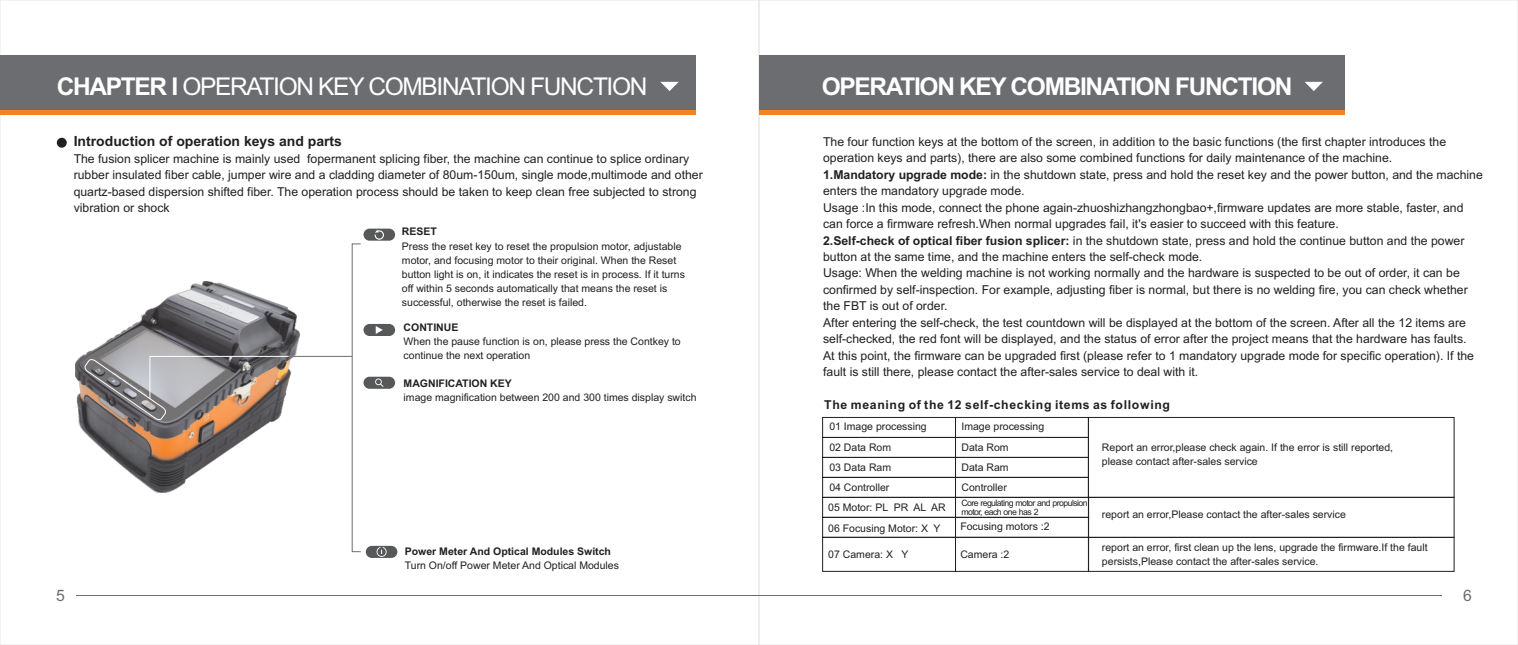
<style>
.page{position:relative;width:1518px;height:645px;background:#fff}
.page>*{position:absolute;margin:0;border:0;box-sizing:border-box;transform-origin:0 0}
.t1{font:24.5px "Arial";letter-spacing:-.055em;color:#fff}
.t2{font:700 24.5px "Arial";letter-spacing:-.055em;color:#fff}
.t3{font:15.75px "Arial";color:#6c6d70}
.t4{font:700 14px "Arial";color:#231f20}
.t5{font:12.25px/16.4px "Arial";color:#231f20}
.t6{font:700 12.25px "Arial";letter-spacing:.055em;color:#231f20}
.t7{font:10.5px/14px "Arial";color:#231f20}
.t8{font:700 10.5px "Arial";color:#231f20}
.t9{font:8.75px/8.6px "Arial";letter-spacing:-.065em;color:#231f20}
.s1{font-weight:700}
</style>
<div class="page">
<img style="left:75px;top:282px;width:225px;height:210px">
<div style="left:1px;top:56px;width:695px;height:54px;background:#6c6d70"></div>
<hr style="left:1px;top:110px;width:695px;height:4px;background:#f58220">
<div style="left:363px;top:229px;width:32px;height:12px;background:#57585a;border-radius:6px"></div>
<div style="left:363px;top:324px;width:32px;height:12px;background:#57585a;border-radius:6px"></div>
<svg style="left:376px;top:326px;width:7px;height:8px"></svg>
<svg style="left:375px;top:230px;width:9px;height:10px"></svg>
<div style="left:352px;top:243px;width:9px;height:309px;border:1px solid #6c6d70"></div>
<hr style="left:759px;top:110px;width:585px;height:4px;background:#f58220">
<div style="left:759px;top:56px;width:585px;height:54px;background:#6c6d70"></div>
<svg style="left:1305px;top:82px;width:18px;height:9px"></svg>
<hr style="left:77px;top:595px;width:682px;height:1px;background:#6c6d70">
<hr style="left:759px;top:595px;width:682px;height:1px;background:#6c6d70">
<svg style="left:660px;top:82px;width:19px;height:9px"></svg>
<div style="left:57px;top:138px;width:10px;height:10px;background:#231f20;border-radius:50%"></div>
<div style="left:366px;top:546px;width:31px;height:12px;background:#57585a;border-radius:6px"></div>
<svg style="left:377px;top:547px;width:10px;height:10px"></svg>
<div style="left:363px;top:377px;width:32px;height:12px;background:#57585a;border-radius:6px"></div>
<svg style="left:375px;top:378px;width:8px;height:9px"></svg>
<div style="left:822px;top:417px;width:134px;height:21px;border:1px solid #231f20"></div>
<div style="left:955px;top:417px;width:134px;height:21px;border:1px solid #231f20"></div>
<div style="left:822px;top:437px;width:134px;height:21px;border:1px solid #231f20"></div>
<div style="left:955px;top:437px;width:134px;height:21px;border:1px solid #231f20"></div>
<div style="left:822px;top:457px;width:134px;height:21px;border:1px solid #231f20"></div>
<div style="left:955px;top:457px;width:134px;height:21px;border:1px solid #231f20"></div>
<div style="left:822px;top:477px;width:134px;height:21px;border:1px solid #231f20"></div>
<div style="left:955px;top:477px;width:134px;height:21px;border:1px solid #231f20"></div>
<div style="left:822px;top:497px;width:134px;height:21px;border:1px solid #231f20"></div>
<div style="left:955px;top:497px;width:134px;height:21px;border:1px solid #231f20"></div>
<div style="left:822px;top:517px;width:134px;height:21px;border:1px solid #231f20"></div>
<div style="left:955px;top:517px;width:134px;height:21px;border:1px solid #231f20"></div>
<div style="left:822px;top:537px;width:134px;height:35px;border:1px solid #231f20"></div>
<div style="left:955px;top:537px;width:134px;height:35px;border:1px solid #231f20"></div>
<div style="left:1088px;top:417px;width:367px;height:81px;border:1px solid #231f20"></div>
<div style="left:1088px;top:497px;width:367px;height:41px;border:1px solid #231f20"></div>
<div style="left:1088px;top:537px;width:367px;height:35px;border:1px solid #231f20"></div>
<svg style="left:84px;top:355px;width:269px;height:66px"></svg>
<h1 class="t1" style="left:57px;top:77px;width:592px"><span class="s1">CHAPTER I</span> OPERATION KEY COMBINATION FUNCTION</h1>
<p class="t4" style="left:74px;top:136px;width:270px">Introduction of operation keys and parts</p>
<p class="t5" style="left:74px;top:151px;width:631px">The fusion splicer machine is mainly used fopermanent splicing fiber, the machine can continue to splice ordinary rubber insulated fiber cable, jumper wire and a cladding diameter of 80um-150um, single mode,multimode and other quartz-based dispersion shifted fiber. The operation process should be taken to keep clean free subjected to strong vibration or shock</p>
<p class="t8" style="left:402px;top:228px;width:37px">RESET</p>
<p class="t7" style="left:402px;top:240px;width:285px">Press the reset key to reset the propulsion motor, adjustable motor, and focusing motor to their original. When the Reset button light is on, it indicates the reset is in process. If it turns off within 5 seconds automatically that means the reset is successful, otherwise the reset is failed.</p>
<p class="t8" style="left:404px;top:323px;width:56px">CONTINUE</p>
<p class="t7" style="left:404px;top:335px;width:279px">When the pause function is on, please press the Contkey to continue the next operation</p>
<p class="t8" style="left:404px;top:379px;width:110px">MAGNIFICATION KEY</p>
<p class="t7" style="left:404px;top:391px;width:294px">image magnification between 200 and 300 times display switch</p>
<p class="t8" style="left:405px;top:548px;width:208px">Power Meter And Optical Modules Switch</p>
<p class="t7" style="left:405px;top:560px;width:216px">Turn On/off Power Meter And Optical Modules</p>
<h1 class="t2" style="left:822px;top:77px;width:472px">OPERATION KEY COMBINATION FUNCTION</h1>
<p class="t5" style="left:823px;top:135px;width:661px">The four function keys at the bottom of the screen, in addition to the basic functions (the first chapter introduces the operation keys and parts), there are also some combined functions for daily maintenance of the machine.<br><span class="s1">1.Mandatory upgrade mode:</span> in the shutdown state, press and hold the reset key and the power button, and the machine enters the mandatory upgrade mode.<br>Usage :In this mode, connect the phone again-zhuoshizhangzhongbao+,firmware updates are more stable, faster, and can force a firmware refresh.When normal upgrades fail, it's easier to succeed with this feature.<br><span class="s1">2.Self-check of optical fiber fusion splicer:</span> in the shutdown state, press and hold the continue button and the power button at the same time, and the machine enters the self-check mode.<br>Usage: When the welding machine is not working normally and the hardware is suspected to be out of order, it can be confirmed by self-inspection. For example, adjusting fiber is normal, but there is no welding fire, you can check whether the FBT is out of order.<br>After entering the self-check, the test countdown will be displayed at the bottom of the screen. After all the 12 items are self-checked, the red font will be displayed, and the status of error after the project means that the hardware has faults.<br>At this point, the firmware can be upgraded first (please refer to 1 mandatory upgrade mode for specific operation). If the fault is still there, please contact the after-sales service to deal with it.</p>
<p class="t6" style="left:824px;top:400px;width:347px">The meaning of the 12 self-checking items as following</p>
<p class="t7" style="left:829px;top:417px;width:99px;line-height:20.3px">01 Image processing<br>02 Data Rom<br>03 Data Ram<br>04 Controller</p>
<p class="t7" style="left:961px;top:417px;width:84px;line-height:21px">Image processing<br>Data Rom</p>
<p class="t7" style="left:961px;top:458px;width:49px;line-height:20.1px">Data Ram<br>Controller</p>
<p class="t9" style="left:961px;top:499px;width:128px">Core regulating motor and propulsion motor, each one has 2</p>
<p class="t7" style="left:960px;top:520px;width:91px">Focusing motors :2</p>
<p class="t7" style="left:960px;top:548px;width:51px">Camera :2</p>
<p class="t7" style="left:1102px;top:441px;width:293px">Report an error,please check again. If the error is still reported, please contact after-sales service</p>
<p class="t7" style="left:828px;top:498px;width:119px;line-height:20.7px">05 Motor: PL PR AL AR<br>06 Focusing Motor: X Y</p>
<p class="t7" style="left:1102px;top:508px;width:245px">report an error,Please contact the after-sales service</p>
<p class="t7" style="left:828px;top:548px;width:82px">07 Camera: X Y</p>
<p class="t7" style="left:1102px;top:541px;width:327px">report an error, first clean up the lens, upgrade the firmware.If the fault persists,Please contact the after-sales service.</p>
<p class="t3" style="left:56px;top:590px;width:10px">5</p>
<p class="t3" style="left:1463px;top:590px;width:10px">6</p>
</div>
